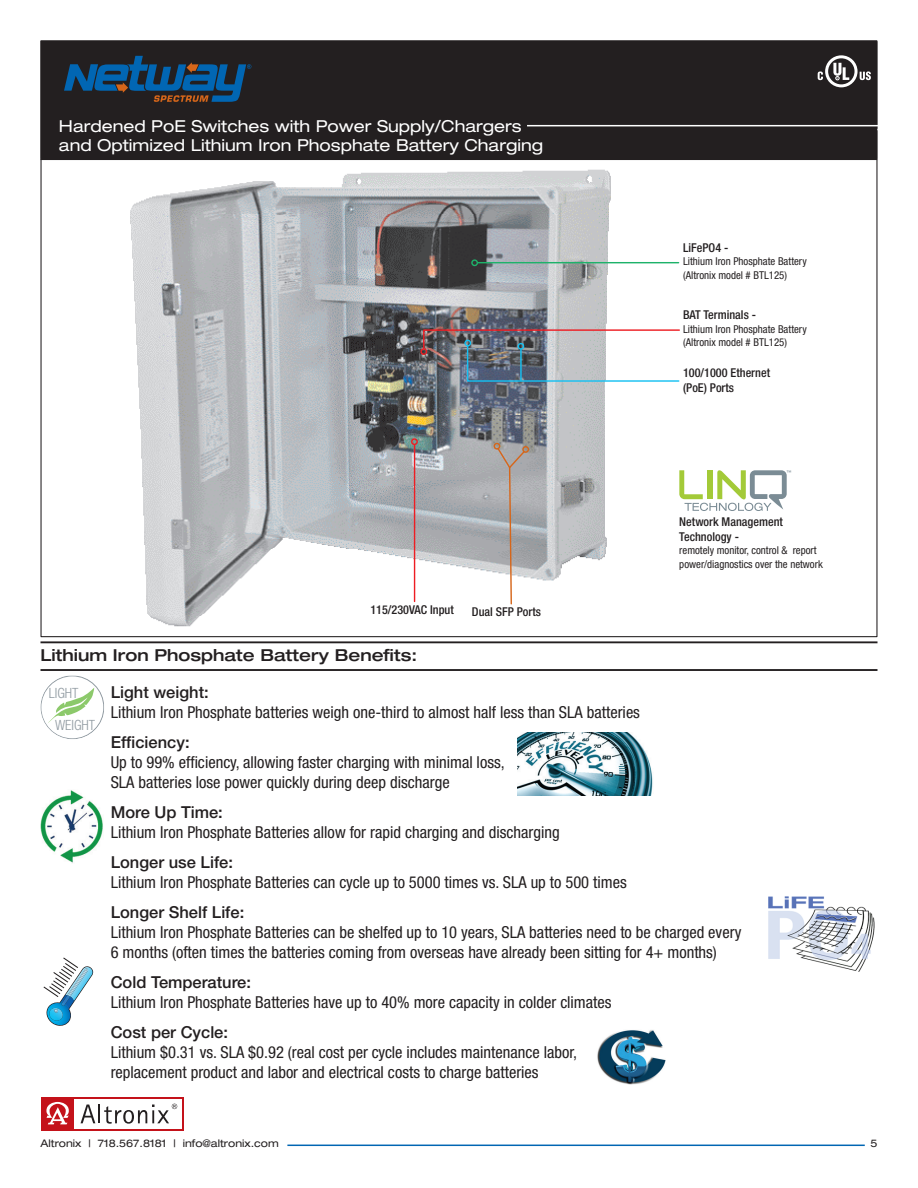
<style>
.page{position:relative;width:918px;height:1188px;background:#fff}
.page>*{position:absolute;margin:0;border:0;box-sizing:border-box;transform-origin:0 0}
.t1{font:condensed 16.5px/19.8px "Helvetica Neue";color:#231f20}
.t2{font:expanded 16.5px/17.4px "Helvetica Neue";color:#fff}
.t3{font:500 16.5px "Helvetica Neue";color:#231f20}
.t4{font:500 expanded 16.5px "Helvetica Neue";color:#231f20}
.t5{font:300 condensed 14.1px "Helvetica Neue";letter-spacing:-.005em;color:#909aa1}
.t6{font:500 condensed 12.15px/14.9px "Helvetica Neue";color:#231f20}
.t7{font:condensed 10.8px/13.5px "Helvetica Neue";color:#231f20}
.t8{font:expanded 10.5px "Helvetica Neue";color:#231f20}
.t9{font:500 4.95px "Helvetica Neue";color:#7b8c95}
</style>
<div class="page">
<hr style="left:287px;top:1145px;width:578px;height:1px;background:#0166b3">
<div style="left:41px;top:1097px;width:142px;height:34px;background:#c4121a"></div>
<div style="left:74px;top:1099px;width:107px;height:30px;background:#fff"></div>
<svg style="left:46px;top:1102px;width:23px;height:22px"></svg>
<svg style="left:81px;top:1104px;width:96px;height:20px"></svg>
<img style="left:130px;top:169px;width:480px;height:458px">
<div style="left:41px;top:41px;width:836px;height:118px;background:#231f20"></div>
<hr style="left:40px;top:159px;width:837px;height:1px;background:#231f20">
<hr style="left:40px;top:40px;width:837px;height:2px;background:#231f20">
<hr style="left:40px;top:42px;width:2px;height:117px;background:#231f20">
<svg style="left:64px;top:56px;width:187px;height:46px"></svg>
<hr style="left:527px;top:125px;width:367px;height:1px;background:#fff">
<svg style="left:818px;top:55px;width:53px;height:32px"></svg>
<svg style="left:679px;top:470px;width:108px;height:41px"></svg>
<div style="left:494px;top:443px;width:6px;height:7px;border:1px solid #d6661a;border-radius:50%"></div>
<svg style="left:496px;top:447px;width:30px;height:158px"></svg>
<div style="left:522px;top:446px;width:7px;height:7px;border:1px solid #d6661a;border-radius:50%"></div>
<hr style="left:478px;top:262px;width:201px;height:1px;background:#1eb26a">
<div style="left:471px;top:259px;width:7px;height:7px;border:1px solid #1eb26a;border-radius:50%"></div>
<hr style="left:414px;top:445px;width:1px;height:156px;background:#ee1d23">
<div style="left:411px;top:438px;width:7px;height:7px;border:1px solid #ee1d23;border-radius:50%"></div>
<svg style="left:422px;top:329px;width:258px;height:53px"></svg>
<div style="left:420px;top:348px;width:7px;height:7px;border:1px solid #ee1d23;border-radius:50%"></div>
<svg style="left:40px;top:676px;width:64px;height:63px"></svg>
<img style="left:517px;top:732px;width:136px;height:64px">
<img style="left:40px;top:790px;width:63px;height:73px">
<img style="left:768px;top:896px;width:107px;height:76px">
<img style="left:597px;top:1030px;width:69px;height:55px">
<svg style="left:44px;top:958px;width:49px;height:68px"></svg>
<hr style="left:40px;top:641px;width:838px;height:2px;background:#231f20">
<hr style="left:40px;top:669px;width:838px;height:2px;background:#231f20">
<p class="t2" style="left:59px;top:117px;width:464px">Hardened PoE Switches with Power Supply/Chargers</p>
<p class="t2" style="left:59px;top:119px;width:486px;text-indent:23px">3-Port Hardened PoE Switches with Single SFP Port and Optimized Lithium Iron Phosphate Battery Charging</p>
<p class="t6" style="left:370px;top:602px;width:85px">115/230VAC Input</p>
<p class="t6" style="left:472px;top:604px;width:71px">Dual SFP Ports</p>
<p class="t6" style="left:683px;top:240px;width:47px">LiFePO4 -</p>
<p class="t7" style="left:683px;top:255px;width:125px">Lithium Iron Phosphate Battery (Altronix model # BTL125)</p>
<p class="t6" style="left:683px;top:307px;width:74px">BAT Terminals -</p>
<p class="t7" style="left:683px;top:322px;width:125px">Lithium Iron Phosphate Battery (Altronix model # BTL125)</p>
<p class="t6" style="left:683px;top:366px;width:89px">100/1000 Ethernet (PoE) Ports</p>
<p class="t9" style="left:787px;top:468px;width:6px">™</p>
<p class="t6" style="left:679px;top:514px;width:105px">Network Management<br>Technology -</p>
<p class="t7" style="left:679px;top:544px;width:145px">remotely monitor, control &amp; report power/diagnostics over the network</p>
<p class="t4" style="left:40px;top:645px;width:378px">Lithium Iron Phosphate Battery Benefits:</p>
<p class="t3" style="left:111px;top:682px;width:100px">Light weight:</p>
<p class="t1" style="left:111px;top:702px;width:531px">Lithium Iron Phosphate batteries weigh one-third to almost half less than SLA batteries</p>
<p class="t3" style="left:111px;top:733px;width:80px">Efficiency:</p>
<p class="t1" style="left:111px;top:752px;width:396px">Up to 99% efficiency, allowing faster charging with minimal loss,<br>SLA batteries lose power quickly during deep discharge</p>
<p class="t3" style="left:111px;top:802px;width:114px">More Up Time:</p>
<p class="t1" style="left:111px;top:822px;width:450px">Lithium Iron Phosphate Batteries allow for rapid charging and discharging</p>
<p class="t3" style="left:111px;top:853px;width:124px">Longer use Life:</p>
<p class="t1" style="left:111px;top:872px;width:518px">Lithium Iron Phosphate Batteries can cycle up to 5000 times vs. SLA up to 500 times</p>
<p class="t3" style="left:111px;top:903px;width:135px">Longer Shelf Life:</p>
<p class="t1" style="left:111px;top:922px;width:632px">Lithium Iron Phosphate Batteries can be shelfed up to 10 years, SLA batteries need to be charged every<br>6 months (often times the batteries coming from overseas have already been sitting for 4+ months)</p>
<p class="t3" style="left:111px;top:973px;width:142px">Cold Temperature:</p>
<p class="t1" style="left:111px;top:992px;width:502px">Lithium Iron Phosphate Batteries have up to 40% more capacity in colder climates</p>
<p class="t3" style="left:111px;top:1023px;width:119px">Cost per Cycle:</p>
<p class="t1" style="left:111px;top:1042px;width:468px">Lithium $0.31 vs. SLA $0.92 (real cost per cycle includes maintenance labor, replacement product and labor and electrical costs to charge batteries</p>
<p class="t5" style="left:49px;top:685px;width:31px">LIGHT</p>
<p class="t5" style="left:55px;top:717px;width:41px">WEIGHT</p>
<p class="t8" style="left:40px;top:1137px;width:240px">Altronix | 718.567.8181 | info@altronix.com</p>
<p class="t8" style="left:870px;top:1137px;width:9px">5</p>
</div>
